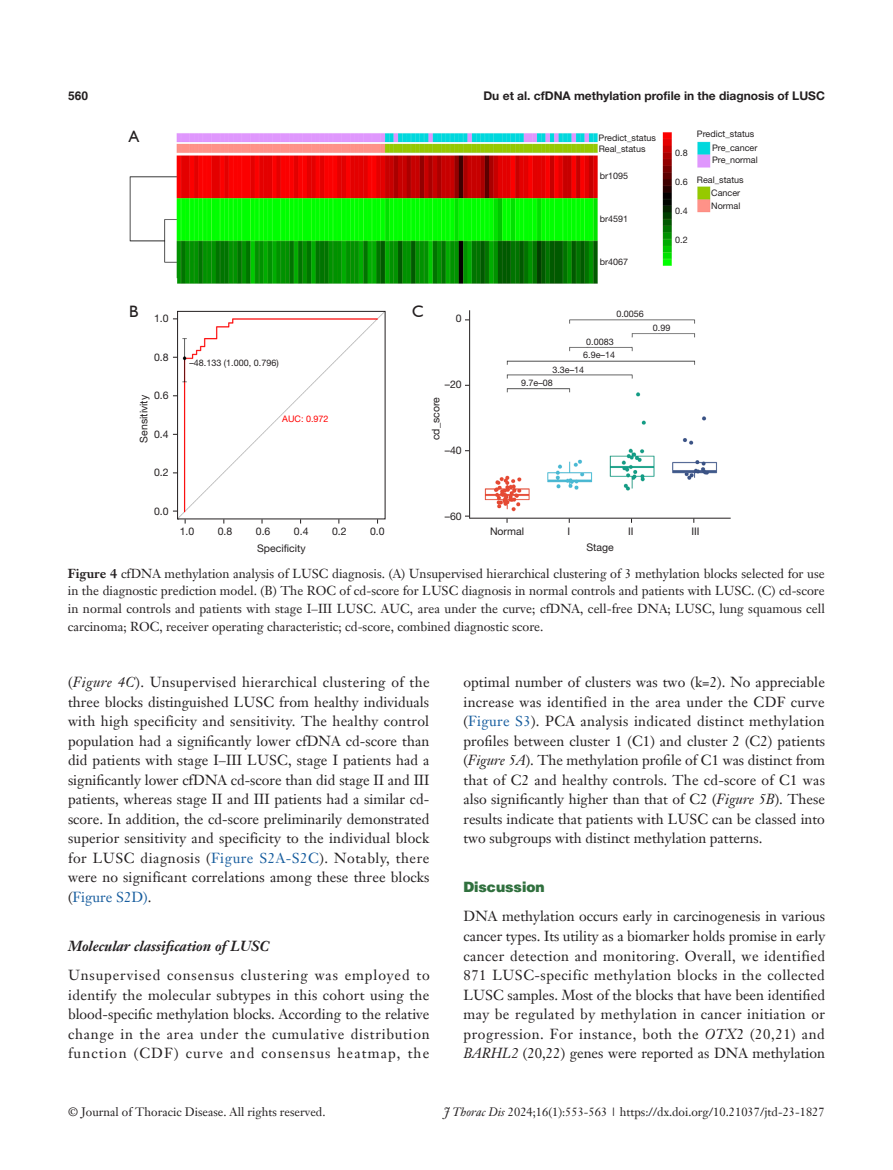
<style>
.page{position:relative;width:893px;height:1170px;background:#fff}
.page>*{position:absolute;margin:0;border:0;box-sizing:border-box;transform-origin:0 0}
.t1{font:16.5px "Humanist 521 BT";color:#231f20}
.t2{font:14.25px/19.5px "Janson Text LT";letter-spacing:.01em;color:#231f20;text-align:justify}
._2ji-6_5{font:italic 700 14.25px "Janson Text LT";color:#231f20}
._1ji-6_5{font:900 14.25px "Helvetica";color:#30703e}
.二级标题下沉{font:12.75px/17.7px "Janson Text LT";color:#231f20;text-align:justify}
.t3{font:12px "Janson Text LT";color:#231f20}
.t4{font:700 12px "Helvetica Neue LT Pro";color:#231f20}
.t5{font:700 12px "Helvetica";color:#231f20}
.二级标题下沉-2{font:10.5px "Helvetica Neue LT Pro";color:#231f20}
.二级标题下沉-3{font:9px "Helvetica Neue LT Pro";color:#231f20}
.二级标题下沉-4{font:9px "Helvetica Neue LT Pro";color:#f00}
.s1{font-weight:700}
.s2{font-style:italic}
.s3{color:#175d9e}
</style>
<div class="page">
<img style="left:129px;top:132px;width:602px;height:392px">
<hr style="left:469px;top:310px;width:1px;height:208px;background:#231f20">
<hr style="left:470px;top:517px;width:261px;height:1px;background:#231f20">
<div style="left:177px;top:311px;width:208px;height:208px;border:1px solid #231f20"></div>
<div style="left:125px;top:128px;width:17px;height:17px;background:#fff"></div>
<div style="left:125px;top:303px;width:17px;height:17px;background:#fff"></div>
<div style="left:409px;top:303px;width:17px;height:17px;background:#fff"></div>
<p class="t5" style="left:68px;top:88px;width:22px">560</p>
<p class="t4" style="left:483px;top:88px;width:343px">Du et al. cfDNA methylation profile in the diagnosis of LUSC</p>
<p class="t1" style="left:129px;top:126px;width:12px">A</p>
<p class="t1" style="left:129px;top:301px;width:11px">B</p>
<p class="t1" style="left:412px;top:301px;width:13px">C</p>
<p class="二级标题下沉-2" style="left:154px;top:312px;width:16px">1.0</p>
<p class="二级标题下沉-2" style="left:154px;top:350px;width:16px">0.8</p>
<p class="二级标题下沉-2" style="left:154px;top:389px;width:16px">0.6</p>
<p class="二级标题下沉-2" style="left:154px;top:427px;width:16px">0.4</p>
<p class="二级标题下沉-2" style="left:154px;top:466px;width:16px">0.2</p>
<p class="二级标题下沉-2" style="left:154px;top:504px;width:16px">0.0</p>
<p class="二级标题下沉-2" style="left:456px;top:312px;width:7px">0</p>
<p class="二级标题下沉-3" style="left:189px;top:357px;width:91px">–48.133 (1.000, 0.796)</p>
<p class="二级标题下沉-2" style="left:445px;top:378px;width:18px">–20</p>
<p class="二级标题下沉-2" style="left:137px;top:442px;width:49px;rotate:-90deg">Sensitivity</p>
<p class="二级标题下沉-2" style="left:429px;top:440px;width:44px;rotate:-90deg">cd_score</p>
<p class="二级标题下沉-4" style="left:282px;top:413px;width:48px">AUC: 0.972</p>
<p class="二级标题下沉-2" style="left:445px;top:444px;width:18px">–40</p>
<p class="二级标题下沉-2" style="left:445px;top:509px;width:18px">–60</p>
<p class="二级标题下沉-3" style="left:599px;top:133px;width:59px">Predict_status</p>
<p class="二级标题下沉-3" style="left:599px;top:144px;width:48px">Real_status</p>
<p class="二级标题下沉-3" style="left:600px;top:171px;width:30px">br1095</p>
<p class="二级标题下沉-3" style="left:600px;top:213px;width:30px">br4591</p>
<p class="二级标题下沉-3" style="left:600px;top:256px;width:30px">br4067</p>
<p class="二级标题下沉-3" style="left:675px;top:147px;width:14px">0.8</p>
<p class="二级标题下沉-3" style="left:675px;top:176px;width:14px">0.6</p>
<p class="二级标题下沉-3" style="left:675px;top:205px;width:14px">0.4</p>
<p class="二级标题下沉-3" style="left:675px;top:234px;width:14px">0.2</p>
<p class="二级标题下沉-3" style="left:697px;top:128px;width:59px">Predict_status</p>
<p class="二级标题下沉-3" style="left:712px;top:142px;width:47px">Pre_cancer</p>
<p class="二级标题下沉-3" style="left:711px;top:187px;width:30px">Cancer</p>
<p class="二级标题下沉-3" style="left:712px;top:154px;width:47px">Pre_normal</p>
<p class="二级标题下沉-3" style="left:711px;top:201px;width:31px">Normal</p>
<p class="二级标题下沉-3" style="left:697px;top:174px;width:48px">Real_status</p>
<p class="二级标题下沉-3" style="left:616px;top:308px;width:29px">0.0056</p>
<p class="二级标题下沉-3" style="left:586px;top:336px;width:29px">0.0083</p>
<p class="二级标题下沉-3" style="left:583px;top:349px;width:33px">6.9e–14</p>
<p class="二级标题下沉-3" style="left:552px;top:364px;width:33px">3.3e–14</p>
<p class="二级标题下沉-3" style="left:521px;top:377px;width:33px">9.7e–08</p>
<p class="二级标题下沉-3" style="left:653px;top:322px;width:19px">0.99</p>
<p class="二级标题下沉-2" style="left:180px;top:525px;width:16px">1.0</p>
<p class="二级标题下沉-2" style="left:218px;top:525px;width:16px">0.8</p>
<p class="二级标题下沉-2" style="left:256px;top:525px;width:16px">0.6</p>
<p class="二级标题下沉-2" style="left:294px;top:525px;width:16px">0.4</p>
<p class="二级标题下沉-2" style="left:332px;top:525px;width:16px">0.2</p>
<p class="二级标题下沉-2" style="left:370px;top:525px;width:16px">0.0</p>
<p class="二级标题下沉-2" style="left:490px;top:524px;width:36px">Normal</p>
<p class="二级标题下沉-2" style="left:567px;top:524px;width:4px">I</p>
<p class="二级标题下沉-2" style="left:628px;top:524px;width:7px">II</p>
<p class="二级标题下沉-2" style="left:691px;top:524px;width:10px">III</p>
<p class="二级标题下沉-2" style="left:257px;top:541px;width:50px">Specificity</p>
<p class="二级标题下沉-2" style="left:586px;top:540px;width:29px">Stage</p>
<p class="二级标题下沉" style="left:68px;top:564px;width:759px"><span class="s1">Figure 4</span> cfDNA methylation analysis of LUSC diagnosis. (A) Unsupervised hierarchical clustering of 3 methylation blocks selected for use in the diagnostic prediction model. (B) The ROC of cd-score for LUSC diagnosis in normal controls and patients with LUSC. (C) cd-score in normal controls and patients with stage I–III LUSC. AUC, area under the curve; cfDNA, cell-free DNA; LUSC, lung squamous cell carcinoma; ROC, receiver operating characteristic; cd-score, combined diagnostic score.</p>
<p class="t2" style="left:68px;top:672px;width:363px">(<span class="s2">Figure 4C</span>). Unsupervised hierarchical clustering of the three blocks distinguished LUSC from healthy individuals with high specificity and sensitivity. The healthy control population had a significantly lower cfDNA cd-score than did patients with stage I–III LUSC, stage I patients had a significantly lower cfDNA cd-score than did stage II and III patients, whereas stage II and III patients had a similar cd&shy;score. In addition, the cd-score preliminarily demonstrated superior sensitivity and specificity to the individual block for LUSC diagnosis (<span class="s3">Figure S2A-S2C</span>). Notably, there were no significant correlations among these three blocks (<span class="s3">Figure S2D)</span>.</p>
<p class="_2ji-6_5" style="left:68px;top:936px;width:203px">Molecular classification of LUSC</p>
<p class="t2" style="left:68px;top:965px;width:363px">Unsupervised consensus clustering was employed to identify the molecular subtypes in this cohort using the blood-specific methylation blocks. According to the relative change in the area under the cumulative distribution function (CDF) curve and consensus heatmap, the</p>
<p class="t2" style="left:463px;top:672px;width:363px">optimal number of clusters was two (k=2). No appreciable increase was identified in the area under the CDF curve (<span class="s3">Figure S3</span>). PCA analysis indicated distinct methylation profiles between cluster 1 (C1) and cluster 2 (C2) patients (<span class="s2">Figure 5A</span>). The methylation profile of C1 was distinct from that of C2 and healthy controls. The cd-score of C1 was also significantly higher than that of C2 (<span class="s2">Figure 5B</span>). These results indicate that patients with LUSC can be classed into two subgroups with distinct methylation patterns.</p>
<p class="_1ji-6_5" style="left:463px;top:877px;width:83px">Discussion</p>
<p class="t2" style="left:463px;top:906px;width:363px">DNA methylation occurs early in carcinogenesis in various cancer types. Its utility as a biomarker holds promise in early cancer detection and monitoring. Overall, we identified 871 LUSC-specific methylation blocks in the collected LUSC samples. Most of the blocks that have been identified may be regulated by methylation in cancer initiation or progression. For instance, both the <span class="s2">OTX</span>2 (20,21) and <span class="s2">BARHL2</span> (20,22) genes were reported as DNA methylation</p>
<p class="t3" style="left:68px;top:1104px;width:259px">© Journal of Thoracic Disease. All rights reserved.</p>
<p class="t3" style="left:444px;top:1104px;width:382px"><span class="s2">J Thorac Dis</span> 2024;16(1):553-563 | https://dx.doi.org/10.21037/jtd-23-1827</p>
</div>
